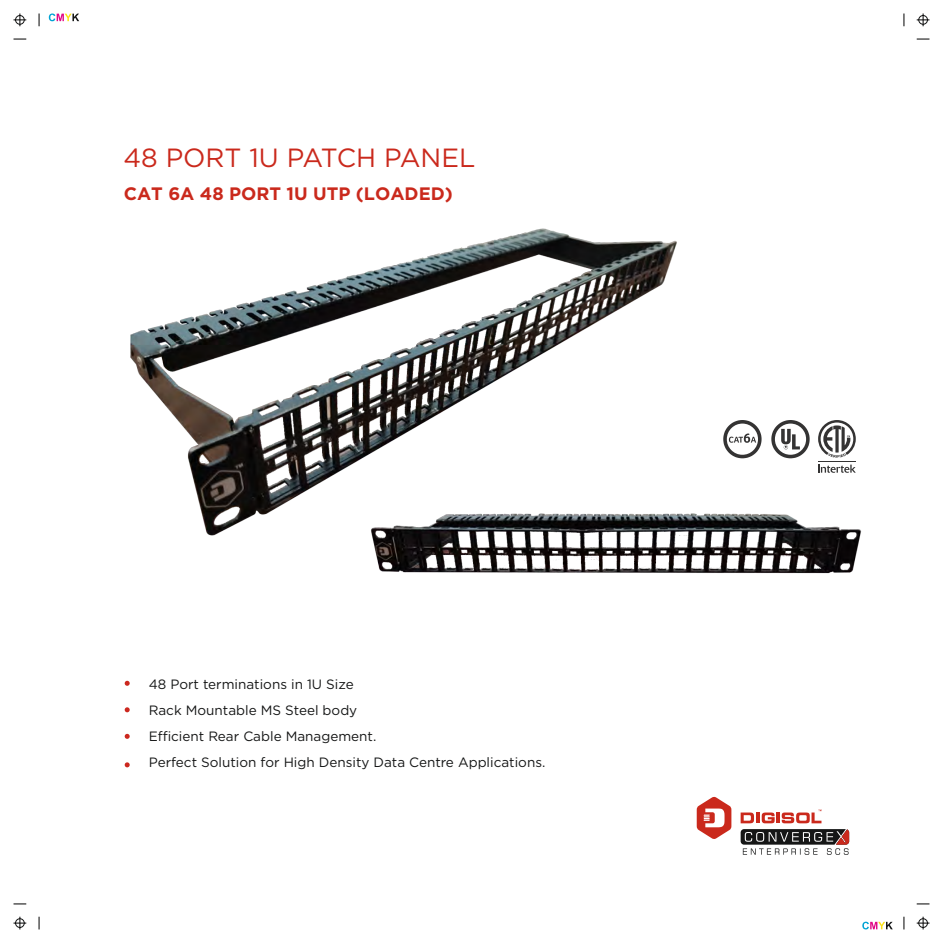
<style>
.page{position:relative;width:943px;height:943px;background:#fff}
.page>*{position:absolute;margin:0;border:0;box-sizing:border-box;transform-origin:0 0}
.t1{font:26.25px "Gotham";color:#ca291c}
.t2{font:700 18px "Gotham";color:#ca291c}
.t3{font:13.5px/26px "Gotham";color:#151616}
</style>
<div class="page">
<svg style="left:39px;top:13px;width:1px;height:13px"></svg>
<svg style="left:14px;top:39px;width:12px;height:1px"></svg>
<svg style="left:903px;top:13px;width:1px;height:13px"></svg>
<svg style="left:916px;top:39px;width:13px;height:1px"></svg>
<svg style="left:39px;top:916px;width:1px;height:13px"></svg>
<svg style="left:14px;top:903px;width:12px;height:1px"></svg>
<svg style="left:903px;top:916px;width:1px;height:13px"></svg>
<svg style="left:916px;top:903px;width:13px;height:1px"></svg>
<svg style="left:49px;top:13px;width:30px;height:8px"></svg>
<svg style="left:862px;top:921px;width:30px;height:8px"></svg>
<svg style="left:14px;top:13px;width:12px;height:13px"></svg>
<svg style="left:916px;top:13px;width:13px;height:13px"></svg>
<svg style="left:14px;top:916px;width:12px;height:13px"></svg>
<svg style="left:916px;top:916px;width:13px;height:13px"></svg>
<svg style="left:696px;top:796px;width:35px;height:43px"></svg>
<svg style="left:740px;top:809px;width:81px;height:13px"></svg>
<svg style="left:740px;top:829px;width:108px;height:25px"></svg>
<img style="left:130px;top:228px;width:547px;height:308px">
<img style="left:365px;top:505px;width:497px;height:69px">
<svg style="left:125px;top:680px;width:5px;height:5px"></svg>
<svg style="left:125px;top:707px;width:5px;height:5px"></svg>
<svg style="left:125px;top:733px;width:5px;height:5px"></svg>
<svg style="left:125px;top:762px;width:5px;height:5px"></svg>
<svg style="left:771px;top:420px;width:38px;height:38px"></svg>
<svg style="left:818px;top:464px;width:37px;height:8px"></svg>
<hr style="left:817px;top:460px;width:38px;height:1px;background:#343333">
<svg style="left:818px;top:420px;width:37px;height:37px"></svg>
<svg style="left:723px;top:420px;width:38px;height:38px"></svg>
<h1 class="t1" style="left:123px;top:148px;width:353px">48 PORT 1U PATCH PANEL</h1>
<h2 class="t2" style="left:124px;top:187px;width:330px">CAT 6A 48 PORT 1U UTP (LOADED)</h2>
<p class="t3" style="left:149px;top:671px;width:398px">48 Port terminations in 1U Size<br>Rack Mountable MS Steel body<br>Efficient Rear Cable Management.<br>Perfect Solution for High Density Data Centre Applications.</p>
</div>
